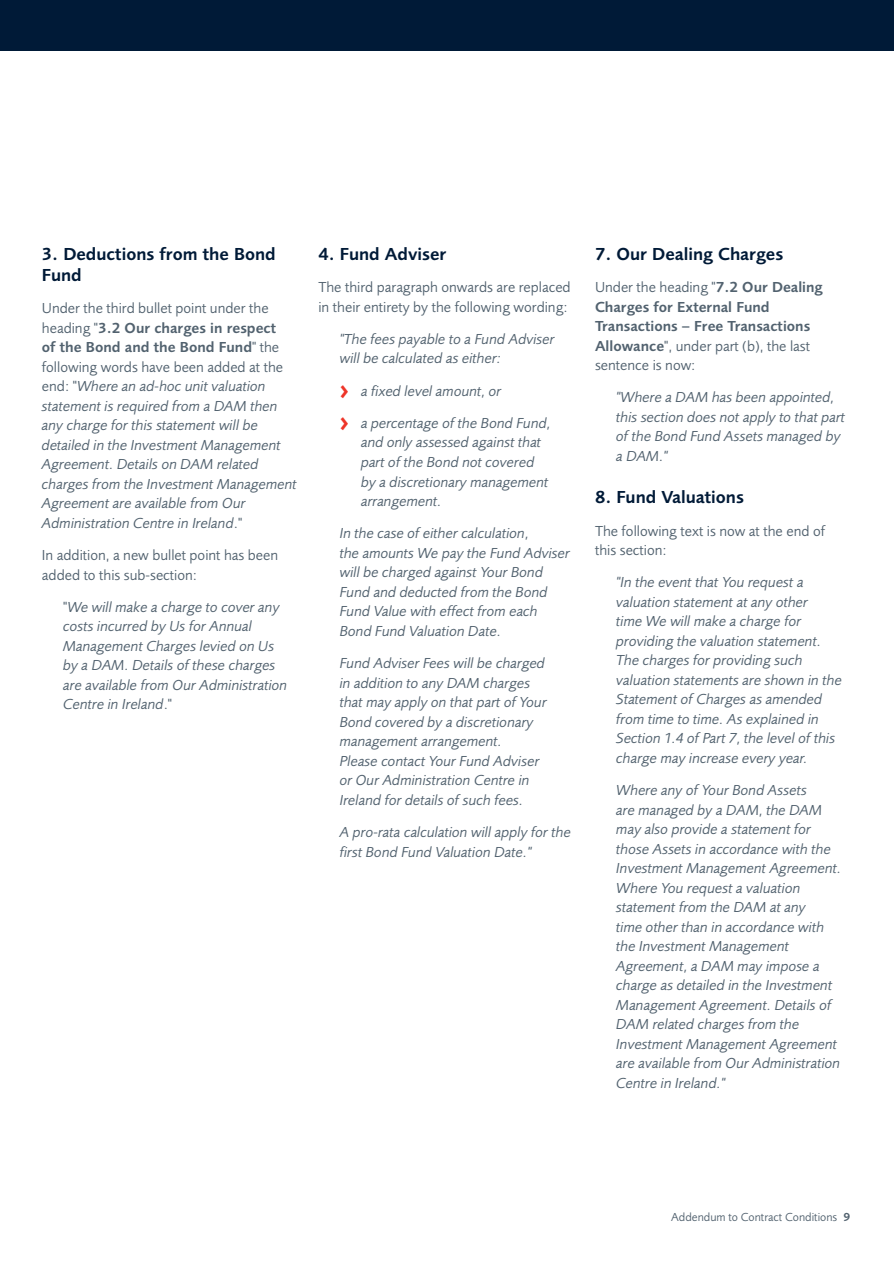
<style>
.page{position:relative;width:894px;height:1264px;background:#fff}
.page>*{position:absolute;margin:0;border:0;box-sizing:border-box;transform-origin:0 0}
.t1{font:600 18px/21px "Pru Sans";color:#001a37}
.t2{font:italic 15px/19.5px "Pru Sans";color:#52626f}
.t3{font:15px/19.5px "Pru Sans";color:#52626f}
.t4{font:600 15px/19.5px "Pru Sans";color:#52626f}
.t5{font:12px "Pru Sans";color:#52626f}
.s1{font-style:normal}
.s2{font-weight:600;font-style:normal}
.s3{font-family:"Meta";font-weight:700;font-style:normal;font-size:21px;color:#ee3529}
.s4{font-weight:400}
.s5{font-weight:600}
</style>
<div class="page">
<div style="left:0;top:0;width:893px;height:50px;background:#001a37"></div>
<p class="t1" style="left:42px;top:245px;width:235px">3. Deductions from the Bond<br>Fund</p>
<p class="t2" style="left:42px;top:300px;width:256px"><span class="s1">Under the third bullet point under the heading "</span><span class="s2">3.2 Our charges in respect<br>of the Bond and the Bond Fund</span><span class="s1">" the following words have been added at the end: "</span>Where an ad-hoc unit valuation statement is required from a DAM then any charge for this statement will be detailed in the Investment Management Agreement. Details on DAM related charges from the Investment Management Agreement are available from Our Administration Centre in Ireland<span class="s1">."</span></p>
<p class="t3" style="left:42px;top:546px;width:238px">In addition, a new bullet point has been added to this sub-section:</p>
<p class="t2" style="left:63px;top:598px;width:225px"><span class="s1">"</span>We will make a charge to cover any costs incurred by Us for Annual<br>Management Charges levied on Us by a DAM. Details of these charges are available from Our Administration<br>Centre in Ireland<span class="s1">."</span></p>
<p class="t1" style="left:318px;top:245px;width:129px">4. Fund Adviser</p>
<p class="t3" style="left:318px;top:279px;width:254px">The third paragraph onwards are replaced in their entirety by the following wording:</p>
<p class="t2" style="left:340px;top:330px;width:216px">"The fees payable to a Fund Adviser will be calculated as either:</p>
<p class="t2" style="left:340px;top:376px;width:212px;line-height:32.2px"><span class="s3">&gt;</span> a fixed level amount, or<br><span class="s3">&gt;</span> a percentage of the Bond Fund,</p>
<p class="t2" style="left:361px;top:434px;width:189px">and only assessed against that part of the Bond not covered by a discretionary management arrangement.</p>
<p class="t2" style="left:340px;top:525px;width:232px">In the case of either calculation,<br>the amounts We pay the Fund Adviser will be charged against Your Bond<br>Fund and deducted from the Bond<br>Fund Value with effect from each<br>Bond Fund Valuation Date.</p>
<p class="t2" style="left:340px;top:654px;width:209px">Fund Adviser Fees will be charged in addition to any DAM charges that may apply on that part of Your<br>Bond covered by a discretionary management arrangement.<br>Please contact Your Fund Adviser or Our Administration Centre in<br>Ireland for details of such fees.</p>
<p class="t2" style="left:340px;top:823px;width:233px">A pro-rata calculation will apply for the first Bond Fund Valuation Date."</p>
<p class="t1" style="left:595px;top:245px;width:190px">7. Our Dealing Charges</p>
<p class="t4" style="left:595px;top:279px;width:229px"><span class="s4">Under the heading "</span>7.2 Our Dealing<br>Charges for External Fund<br>Transactions – Free Transactions<br>Allowance<span class="s4">", under part (b), the last sentence is now:</span></p>
<p class="t2" style="left:616px;top:389px;width:230px">"Where a DAM has been appointed, this section does not apply to that part of the Bond Fund Assets managed by a DAM."</p>
<p class="t1" style="left:595px;top:488px;width:150px">8. Fund Valuations</p>
<p class="t3" style="left:595px;top:522px;width:231px">The following text is now at the end of this section:</p>
<p class="t2" style="left:616px;top:574px;width:227px">"In the event that You request a valuation statement at any other<br>time We will make a charge for providing the valuation statement.<br>The charges for providing such valuation statements are shown in the Statement of Charges as amended from time to time. As explained in Section 1.4 of Part 7, the level of this charge may increase every year.</p>
<p class="t2" style="left:616px;top:781px;width:226px">Where any of Your Bond Assets<br>are managed by a DAM, the DAM may also provide a statement for those Assets in accordance with the<br>Investment Management Agreement.<br>Where You request a valuation statement from the DAM at any<br>time other than in accordance with the Investment Management<br>Agreement, a DAM may impose a charge as detailed in the Investment<br>Management Agreement. Details of<br>DAM related charges from the<br>Investment Management Agreement are available from Our Administration<br>Centre in Ireland."</p>
<p class="t5" style="left:671px;top:1212px;width:180px">Addendum to Contract Conditions <span class="s5">9</span></p>
</div>
